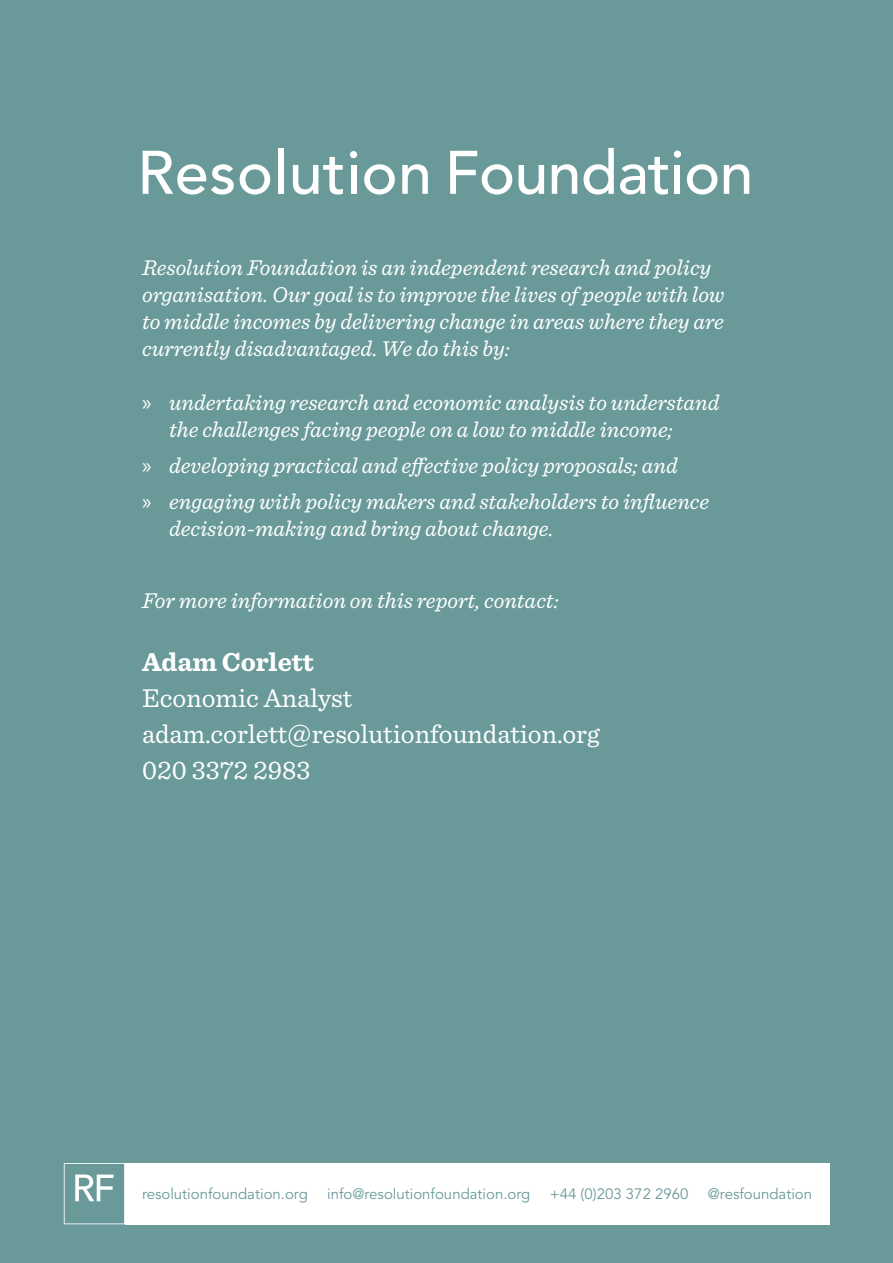
<style>
.page{position:relative;width:893px;height:1263px;background:#699999}
.page>*{position:absolute;margin:0;border:0;box-sizing:border-box;transform-origin:0 0}
.t1{font:27px/36px "Sentinel";color:#fff}
.t2{font:700 27px "Sentinel";color:#fff}
.t3{font:italic 22.5px/27px "Sentinel";color:#fff}
.t4{font:15px "Avenir LT Std";color:#699999}
.s1{font-family:"Myriad Pro";font-style:normal}
</style>
<div class="page">
<div style="left:125px;top:1163px;width:704px;height:61px;background:#fff"></div>
<svg style="left:143px;top:151px;width:91px;height:44px"></svg>
<svg style="left:240px;top:164px;width:30px;height:31px"></svg>
<div style="left:278px;top:148px;width:6px;height:46px;background:#fff"></div>
<svg style="left:293px;top:157px;width:50px;height:38px"></svg>
<div style="left:351px;top:165px;width:5px;height:29px;background:#fff"></div>
<svg style="left:364px;top:164px;width:31px;height:31px"></svg>
<svg style="left:402px;top:164px;width:26px;height:30px"></svg>
<div style="left:350px;top:151px;width:7px;height:7px;background:#fff;border-radius:50%"></div>
<svg style="left:450px;top:151px;width:62px;height:44px"></svg>
<svg style="left:519px;top:165px;width:25px;height:30px"></svg>
<svg style="left:552px;top:164px;width:25px;height:30px"></svg>
<svg style="left:584px;top:148px;width:30px;height:47px"></svg>
<svg style="left:620px;top:157px;width:48px;height:38px"></svg>
<div style="left:675px;top:165px;width:5px;height:29px;background:#fff"></div>
<svg style="left:687px;top:164px;width:30px;height:31px"></svg>
<svg style="left:724px;top:164px;width:25px;height:30px"></svg>
<div style="left:674px;top:151px;width:7px;height:7px;background:#fff;border-radius:50%"></div>
<svg style="left:64px;top:1163px;width:61px;height:61px"></svg>
<p class="t3" style="left:142px;top:252px;width:584px">Resolution Foundation is an independent research and policy organisation. Our goal is to improve the lives of people with low to middle incomes by delivering change in areas where they are currently disadvantaged. We do this by:</p>
<p class="t3" style="left:169px;top:387px;width:552px;text-indent:-27px"><span class="s1">»</span> undertaking research and economic analysis to understand the challenges facing people on a low to middle income;</p>
<p class="t3" style="left:142px;top:446px;width:569px;line-height:36px"><span class="s1">»</span> developing practical and effective policy proposals; and<br><span class="s1">»</span> engaging with policy makers and stakeholders to influence</p>
<p class="t3" style="left:169px;top:513px;width:386px">decision-making and bring about change.</p>
<p class="t3" style="left:142px;top:585px;width:418px">For more information on this report, contact:</p>
<p class="t2" style="left:142px;top:641px;width:174px">Adam Corlett</p>
<p class="t1" style="left:142px;top:678px;width:459px">Economic Analyst adam.corlett@resolutionfoundation.org<br>020 3372 2983</p>
<p class="t4" style="left:142px;top:1185px;width:167px">resolutionfoundation.org</p>
<p class="t4" style="left:327px;top:1185px;width:205px">info@resolutionfoundation.org</p>
<p class="t4" style="left:550px;top:1185px;width:140px">+44 (0)203 372 2960</p>
<p class="t4" style="left:708px;top:1185px;width:106px">@resfoundation</p>
</div>
